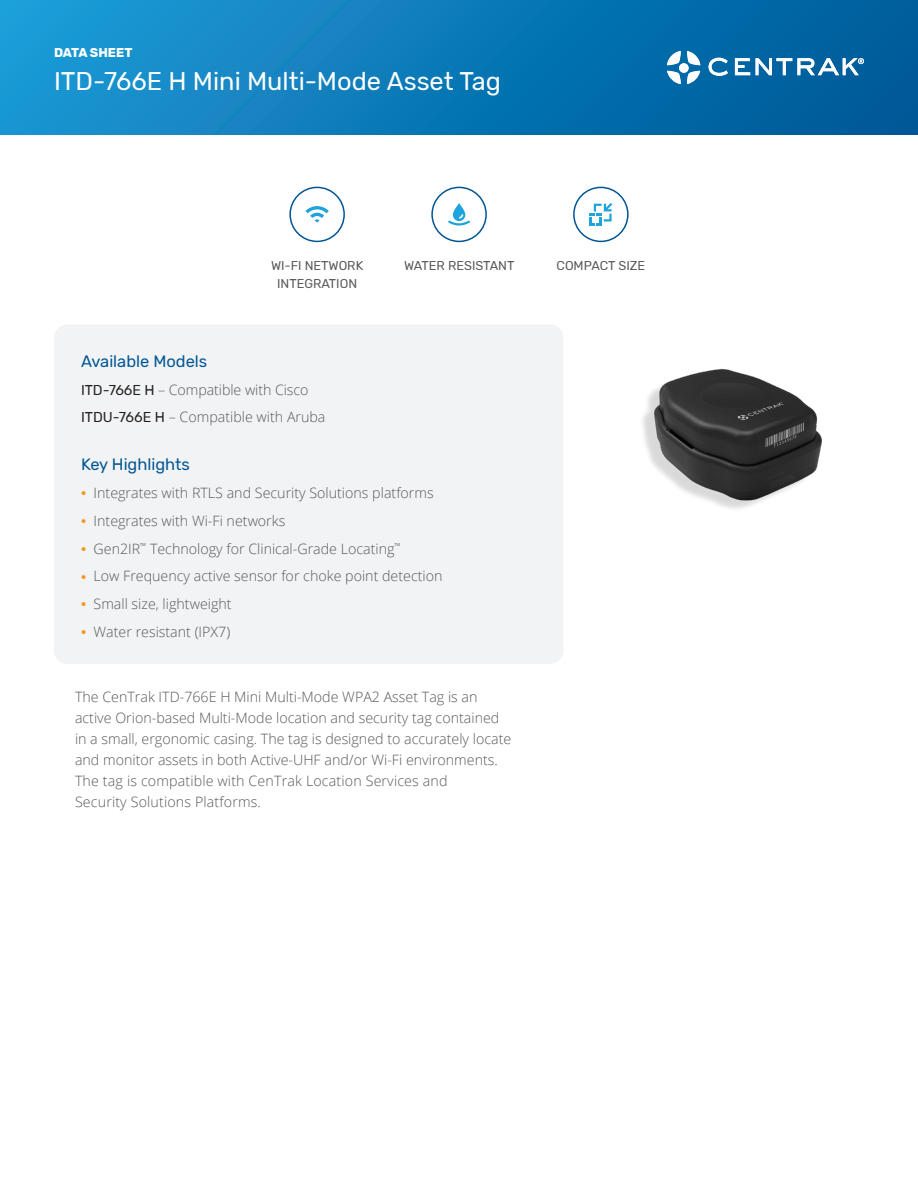
<style>
.page{position:relative;width:918px;height:1188px;background:#fff}
.page>*{position:absolute;margin:0;border:0;box-sizing:border-box;transform-origin:0 0}
.spec_sheet_title_1{font:25.5px "Rubik";color:#fff}
.spec_sheet_title_1-2{font:16.5px "Rubik";color:#005594}
.body_copy{font:300 14.25px/21px "Open Sans";color:#57585a}
.spec_sheet_title_1-3{font:300 14.25px "Open Sans";color:#57585a}
.body_copy-2{font:12.75px "Rubik";color:#57585a}
.spec_sheet_title_1-4{font:700 12.75px "Rubik";color:#fff}
.s1{font-family:"Rubik";font-weight:400;color:#231f20}
.s2{font-family:"Myriad Pro";font-weight:700;font-size:15px;color:#f7931d}
</style>
<div class="page">
<div style="left:0;top:0;width:918px;height:135px;background:linear-gradient(to right,#1d9ad5,#005897)"></div>
<div style="left:54px;top:324px;width:509px;height:340px;background:#f2f3f4;border-radius:14px"></div>
<svg style="left:709px;top:58px;width:19px;height:18px"></svg>
<svg style="left:735px;top:58px;width:15px;height:17px"></svg>
<svg style="left:756px;top:58px;width:108px;height:17px"></svg>
<svg style="left:667px;top:51px;width:33px;height:33px"></svg>
<div style="left:573px;top:187px;width:56px;height:55px;border:2px solid #005594;border-radius:50%"></div>
<svg style="left:589px;top:203px;width:23px;height:23px"></svg>
<div style="left:289px;top:187px;width:56px;height:55px;border:2px solid #005594;border-radius:50%"></div>
<div style="left:431px;top:187px;width:56px;height:55px;border:2px solid #005594;border-radius:50%"></div>
<svg style="left:448px;top:203px;width:22px;height:23px"></svg>
<svg style="left:305px;top:206px;width:24px;height:17px"></svg>
<img style="left:642px;top:369px;width:180px;height:140px">
<p class="spec_sheet_title_1-4" style="left:54px;top:45px;width:80px">DATA SHEET</p>
<p class="spec_sheet_title_1" style="left:54px;top:67px;width:448px">ITD-766E H Mini Multi-Mode Asset Tag</p>
<p class="body_copy-2" style="left:271px;top:259px;width:94px">WI-FI NETWORK</p>
<p class="body_copy-2" style="left:557px;top:259px;width:90px">COMPACT SIZE</p>
<p class="body_copy-2" style="left:277px;top:277px;width:82px">INTEGRATION</p>
<p class="body_copy-2" style="left:404px;top:259px;width:112px">WATER RESISTANT</p>
<p class="spec_sheet_title_1-2" style="left:81px;top:352px;width:128px">Available Models</p>
<p class="body_copy" style="left:81px;top:379px;width:229px"><span class="s1">ITD-766E H</span> – Compatible with Cisco</p>
<p class="spec_sheet_title_1-3" style="left:81px;top:407px;width:246px"><span class="s1">ITDU-766E H</span> – Compatible with Aruba</p>
<p class="spec_sheet_title_1-2" style="left:81px;top:455px;width:110px">Key Highlights</p>
<p class="body_copy" style="left:81px;top:482px;width:354px"><span class="s2">•</span> Integrates with RTLS and Security Solutions platforms</p>
<p class="body_copy" style="left:81px;top:510px;width:206px"><span class="s2">•</span> Integrates with Wi-Fi networks</p>
<p class="body_copy" style="left:81px;top:538px;width:321px"><span class="s2">•</span> Gen2IR<sup>™</sup> Technology for Clinical-Grade Locating<sup>™</sup></p>
<p class="body_copy" style="left:81px;top:565px;width:363px"><span class="s2">•</span> Low Frequency active sensor for choke point detection</p>
<p class="body_copy" style="left:81px;top:593px;width:152px"><span class="s2">•</span> Small size, lightweight</p>
<p class="body_copy" style="left:81px;top:621px;width:151px"><span class="s2">•</span> Water resistant (IPX7)</p>
<p class="body_copy" style="left:75px;top:686px;width:438px">The CenTrak ITD-766E H Mini Multi-Mode WPA2 Asset Tag is an active Orion-based Multi-Mode location and security tag contained in a small, ergonomic casing. The tag is designed to accurately locate and monitor assets in both Active-UHF and/or Wi-Fi environments.<br>The tag is compatible with CenTrak Location Services and<br>Security Solutions Platforms.</p>
</div>
